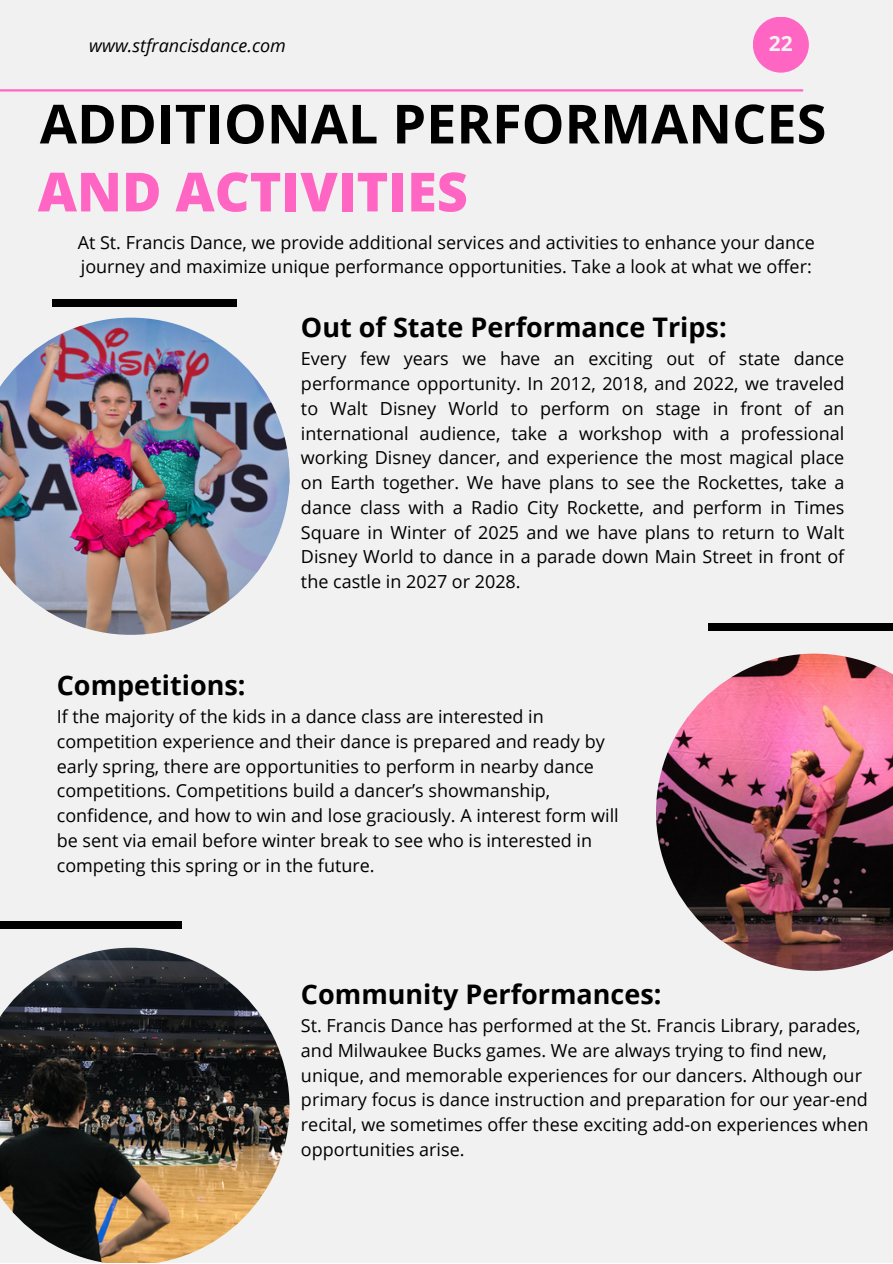
<style>
.page{position:relative;width:893px;height:1264px;background:#fff}
.page>*{position:absolute;margin:0;border:0;box-sizing:border-box;transform-origin:0 0}
.t1{font:700 54px "Open Sans";color:#000}
.t2{font:800 54px "Open Sans";color:#ff66c4}
.t3{font:700 27px "Open Sans";color:#000}
.t4{font:700 21px "Open Sans";color:#f1f1f1}
.t5{font:18px/24.8px "Open Sans";color:#000}
.t6{font:italic 18px "Open Sans";color:#000}
</style>
<div class="page">
<div style="left:0;top:0;width:892px;height:1262px;background:#f1f1f1"></div>
<hr style="left:0;top:89px;width:802px;height:2px;background:#ff66c4">
<div style="left:752px;top:17px;width:56px;height:56px;background:#ff66c4;border-radius:50%"></div>
<div style="left:52px;top:299px;width:185px;height:8px;background:#000"></div>
<img style="left:656px;top:653px;width:236px;height:317px">
<div style="left:707px;top:623px;width:185px;height:8px;background:#000"></div>
<img style="left:0;top:317px;width:289px;height:318px">
<div style="left:0;top:921px;width:182px;height:8px;background:#000"></div>
<img style="left:0;top:947px;width:289px;height:315px">
<p class="t6" style="left:89px;top:33px;width:198px">www.stfrancisdance.com</p>
<p class="t4" style="left:768px;top:29px;width:25px">22</p>
<p class="t1" style="left:40px;top:86px;width:788px">ADDITIONAL PERFORMANCES</p>
<p class="t2" style="left:38px;top:154px;width:431px">AND ACTIVITIES</p>
<p class="t5" style="left:78px;top:229px;width:738px">At St. Francis Dance, we provide additional services and activities to enhance your dance journey and maximize unique performance opportunities. Take a look at what we offer:</p>
<p class="t3" style="left:301px;top:308px;width:427px">Out of State Performance Trips:</p>
<p class="t5" style="left:301px;top:346px;width:545px;text-align:justify">Every few years we have an exciting out of state dance performance opportunity. In 2012, 2018, and 2022, we traveled to Walt Disney World to perform on stage in front of an international audience, take a workshop with a professional working Disney dancer, and experience the most magical place on Earth together. We have plans to see the Rockettes, take a dance class with a Radio City Rockette, and perform in Times Square in Winter of 2025 and we have plans to return to Walt Disney World to dance in a parade down Main Street in front of the castle in 2027 or 2028.</p>
<p class="t3" style="left:57px;top:666px;width:190px">Competitions:</p>
<p class="t5" style="left:57px;top:704px;width:563px">If the majority of the kids in a dance class are interested in competition experience and their dance is prepared and ready by early spring, there are opportunities to perform in nearby dance competitions. Competitions build a dancer’s showmanship, confidence, and how to win and lose graciously. A interest form will be sent via email before winter break to see who is interested in competing this spring or in the future.</p>
<p class="t3" style="left:301px;top:975px;width:362px">Community Performances:</p>
<p class="t5" style="left:301px;top:1012px;width:569px">St. Francis Dance has performed at the St. Francis Library, parades, and Milwaukee Bucks games. We are always trying to find new, unique, and memorable experiences for our dancers. Although our primary focus is dance instruction and preparation for our year-end recital, we sometimes offer these exciting add-on experiences when opportunities arise.</p>
</div>
